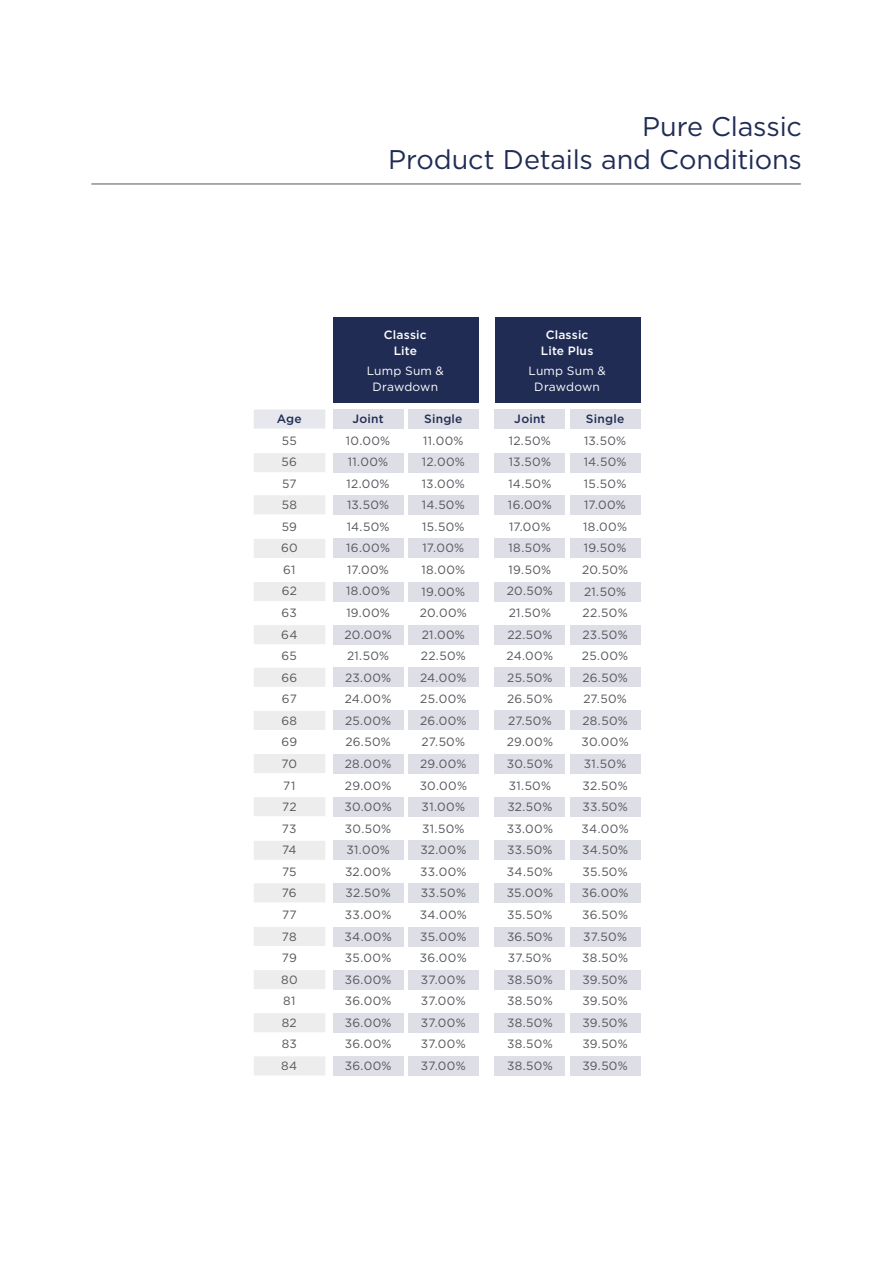
<style>
.page{position:relative;width:893px;height:1263px;background:#fff}
.page>*{position:absolute;margin:0;border:0;box-sizing:border-box;transform-origin:0 0}
.t1{font:27px/33px "Gotham";letter-spacing:-.005em;color:#212c55;text-align:right}
.t2{font:12px/21.6px "Gotham";letter-spacing:.025em;color:#54565b}
.t3{font:12px/16.5px "Gotham";letter-spacing:.015em;color:#fff;text-align:center}
.t4{font:500 12px/16.5px "Gotham";letter-spacing:.015em;color:#fff;text-align:center}
.t5{font:500 12px "Gotham";letter-spacing:.015em;color:#212c55}
</style>
<div class="page">
<div style="left:408px;top:409px;width:70px;height:20px;background:#dedfe6"></div>
<div style="left:333px;top:317px;width:145px;height:86px;background:#212c55"></div>
<div style="left:408px;top:453px;width:70px;height:19px;background:#dedfe6"></div>
<div style="left:408px;top:495px;width:70px;height:19px;background:#dedfe6"></div>
<div style="left:408px;top:539px;width:70px;height:19px;background:#dedfe6"></div>
<div style="left:408px;top:582px;width:70px;height:19px;background:#dedfe6"></div>
<div style="left:408px;top:625px;width:70px;height:19px;background:#dedfe6"></div>
<div style="left:408px;top:668px;width:70px;height:19px;background:#dedfe6"></div>
<div style="left:408px;top:711px;width:70px;height:19px;background:#dedfe6"></div>
<div style="left:408px;top:754px;width:70px;height:19px;background:#dedfe6"></div>
<div style="left:408px;top:797px;width:70px;height:19px;background:#dedfe6"></div>
<div style="left:408px;top:841px;width:70px;height:19px;background:#dedfe6"></div>
<div style="left:408px;top:883px;width:70px;height:19px;background:#dedfe6"></div>
<div style="left:408px;top:927px;width:70px;height:19px;background:#dedfe6"></div>
<div style="left:408px;top:970px;width:70px;height:19px;background:#dedfe6"></div>
<div style="left:408px;top:1013px;width:70px;height:19px;background:#dedfe6"></div>
<div style="left:408px;top:1056px;width:70px;height:19px;background:#dedfe6"></div>
<div style="left:333px;top:409px;width:70px;height:20px;background:#dedfe6"></div>
<div style="left:333px;top:453px;width:70px;height:19px;background:#dedfe6"></div>
<div style="left:333px;top:495px;width:70px;height:19px;background:#dedfe6"></div>
<div style="left:333px;top:539px;width:70px;height:19px;background:#dedfe6"></div>
<div style="left:333px;top:582px;width:70px;height:19px;background:#dedfe6"></div>
<div style="left:333px;top:625px;width:70px;height:19px;background:#dedfe6"></div>
<div style="left:333px;top:668px;width:70px;height:19px;background:#dedfe6"></div>
<div style="left:333px;top:711px;width:70px;height:19px;background:#dedfe6"></div>
<div style="left:333px;top:754px;width:70px;height:19px;background:#dedfe6"></div>
<div style="left:333px;top:797px;width:70px;height:19px;background:#dedfe6"></div>
<div style="left:333px;top:841px;width:70px;height:19px;background:#dedfe6"></div>
<div style="left:333px;top:883px;width:70px;height:19px;background:#dedfe6"></div>
<div style="left:333px;top:927px;width:70px;height:19px;background:#dedfe6"></div>
<div style="left:333px;top:970px;width:70px;height:19px;background:#dedfe6"></div>
<div style="left:333px;top:1013px;width:70px;height:19px;background:#dedfe6"></div>
<div style="left:333px;top:1056px;width:70px;height:19px;background:#dedfe6"></div>
<div style="left:570px;top:409px;width:70px;height:20px;background:#dedfe6"></div>
<div style="left:495px;top:317px;width:145px;height:86px;background:#212c55"></div>
<div style="left:570px;top:453px;width:70px;height:19px;background:#dedfe6"></div>
<div style="left:570px;top:495px;width:70px;height:19px;background:#dedfe6"></div>
<div style="left:570px;top:539px;width:70px;height:19px;background:#dedfe6"></div>
<div style="left:570px;top:582px;width:70px;height:19px;background:#dedfe6"></div>
<div style="left:570px;top:625px;width:70px;height:19px;background:#dedfe6"></div>
<div style="left:570px;top:668px;width:70px;height:19px;background:#dedfe6"></div>
<div style="left:570px;top:711px;width:70px;height:19px;background:#dedfe6"></div>
<div style="left:570px;top:754px;width:70px;height:19px;background:#dedfe6"></div>
<div style="left:570px;top:797px;width:70px;height:19px;background:#dedfe6"></div>
<div style="left:570px;top:841px;width:70px;height:19px;background:#dedfe6"></div>
<div style="left:570px;top:883px;width:70px;height:19px;background:#dedfe6"></div>
<div style="left:570px;top:927px;width:70px;height:19px;background:#dedfe6"></div>
<div style="left:570px;top:970px;width:70px;height:19px;background:#dedfe6"></div>
<div style="left:570px;top:1013px;width:70px;height:19px;background:#dedfe6"></div>
<div style="left:570px;top:1056px;width:70px;height:19px;background:#dedfe6"></div>
<div style="left:495px;top:409px;width:70px;height:20px;background:#dedfe6"></div>
<div style="left:495px;top:453px;width:70px;height:19px;background:#dedfe6"></div>
<div style="left:495px;top:495px;width:70px;height:19px;background:#dedfe6"></div>
<div style="left:495px;top:539px;width:70px;height:19px;background:#dedfe6"></div>
<div style="left:495px;top:582px;width:70px;height:19px;background:#dedfe6"></div>
<div style="left:495px;top:625px;width:70px;height:19px;background:#dedfe6"></div>
<div style="left:495px;top:668px;width:70px;height:19px;background:#dedfe6"></div>
<div style="left:495px;top:711px;width:70px;height:19px;background:#dedfe6"></div>
<div style="left:495px;top:754px;width:70px;height:19px;background:#dedfe6"></div>
<div style="left:495px;top:797px;width:70px;height:19px;background:#dedfe6"></div>
<div style="left:495px;top:841px;width:70px;height:19px;background:#dedfe6"></div>
<div style="left:495px;top:883px;width:70px;height:19px;background:#dedfe6"></div>
<div style="left:495px;top:927px;width:70px;height:19px;background:#dedfe6"></div>
<div style="left:495px;top:970px;width:70px;height:19px;background:#dedfe6"></div>
<div style="left:495px;top:1013px;width:70px;height:19px;background:#dedfe6"></div>
<div style="left:495px;top:1056px;width:70px;height:19px;background:#dedfe6"></div>
<hr style="left:91px;top:184px;width:710px;height:1px;background:#54565b">
<div style="left:254px;top:409px;width:71px;height:20px;background:#e7e8ed"></div>
<div style="left:254px;top:453px;width:71px;height:19px;background:#ededed"></div>
<div style="left:254px;top:495px;width:71px;height:19px;background:#ededed"></div>
<div style="left:254px;top:539px;width:71px;height:19px;background:#ededed"></div>
<div style="left:254px;top:582px;width:71px;height:19px;background:#ededed"></div>
<div style="left:254px;top:625px;width:71px;height:19px;background:#ededed"></div>
<div style="left:254px;top:668px;width:71px;height:19px;background:#ededed"></div>
<div style="left:254px;top:711px;width:71px;height:19px;background:#ededed"></div>
<div style="left:254px;top:754px;width:71px;height:19px;background:#ededed"></div>
<div style="left:254px;top:797px;width:71px;height:19px;background:#ededed"></div>
<div style="left:254px;top:841px;width:71px;height:19px;background:#ededed"></div>
<div style="left:254px;top:883px;width:71px;height:19px;background:#ededed"></div>
<div style="left:254px;top:927px;width:71px;height:19px;background:#ededed"></div>
<div style="left:254px;top:970px;width:71px;height:19px;background:#ededed"></div>
<div style="left:254px;top:1013px;width:71px;height:19px;background:#ededed"></div>
<div style="left:254px;top:1056px;width:71px;height:19px;background:#ededed"></div>
<h1 class="t1" style="left:388px;top:109px;width:415px">Pure Classic<br>Product Details and Conditions</h1>
<p class="t5" style="left:277px;top:411px;width:26px">Age</p>
<p class="t2" style="left:281px;top:429px;width:18px">55<br>56<br>57<br>58<br>59<br>60<br>61<br>62<br>63<br>64<br>65<br>66<br>67<br>68<br>69<br>70<br>71<br>72<br>73<br>74<br>75<br>76<br>77<br>78<br>79<br>80<br>81<br>82<br>83<br>84</p>
<p class="t4" style="left:384px;top:326px;width:44px">Classic<br>Lite</p>
<p class="t3" style="left:367px;top:362px;width:79px">Lump Sum &amp;<br>Drawdown</p>
<p class="t5" style="left:352px;top:411px;width:33px">Joint</p>
<p class="t2" style="left:344px;top:429px;width:49px">10.00%<br>11.00%<br>12.00%<br>13.50%<br>14.50%<br>16.00%<br>17.00%<br>18.00%<br>19.00%<br>20.00%<br>21.50%<br>23.00%<br>24.00%<br>25.00%<br>26.50%<br>28.00%<br>29.00%<br>30.00%<br>30.50%<br>31.00%<br>32.00%<br>32.50%<br>33.00%<br>34.00%<br>35.00%<br>36.00%<br>36.00%<br>36.00%<br>36.00%<br>36.00%</p>
<p class="t5" style="left:424px;top:411px;width:40px">Single</p>
<p class="t2" style="left:420px;top:429px;width:49px">11.00%<br>12.00%<br>13.00%<br>14.50%<br>15.50%<br>17.00%<br>18.00%<br>19.00%<br>20.00%<br>21.00%<br>22.50%<br>24.00%<br>25.00%<br>26.00%<br>27.50%<br>29.00%<br>30.00%<br>31.00%<br>31.50%<br>32.00%<br>33.00%<br>33.50%<br>34.00%<br>35.00%<br>36.00%<br>37.00%<br>37.00%<br>37.00%<br>37.00%<br>37.00%</p>
<p class="t4" style="left:541px;top:326px;width:54px">Classic<br>Lite Plus</p>
<p class="t3" style="left:528px;top:362px;width:79px">Lump Sum &amp;<br>Drawdown</p>
<p class="t5" style="left:514px;top:411px;width:33px">Joint</p>
<p class="t2" style="left:507px;top:429px;width:48px">12.50%<br>13.50%<br>14.50%<br>16.00%<br>17.00%<br>18.50%<br>19.50%<br>20.50%<br>21.50%<br>22.50%<br>24.00%<br>25.50%<br>26.50%<br>27.50%<br>29.00%<br>30.50%<br>31.50%<br>32.50%<br>33.00%<br>33.50%<br>34.50%<br>35.00%<br>35.50%<br>36.50%<br>37.50%<br>38.50%<br>38.50%<br>38.50%<br>38.50%<br>38.50%</p>
<p class="t5" style="left:586px;top:411px;width:40px">Single</p>
<p class="t2" style="left:581px;top:429px;width:49px">13.50%<br>14.50%<br>15.50%<br>17.00%<br>18.00%<br>19.50%<br>20.50%<br>21.50%<br>22.50%<br>23.50%<br>25.00%<br>26.50%<br>27.50%<br>28.50%<br>30.00%<br>31.50%<br>32.50%<br>33.50%<br>34.00%<br>34.50%<br>35.50%<br>36.00%<br>36.50%<br>37.50%<br>38.50%<br>39.50%<br>39.50%<br>39.50%<br>39.50%<br>39.50%</p>
</div>
